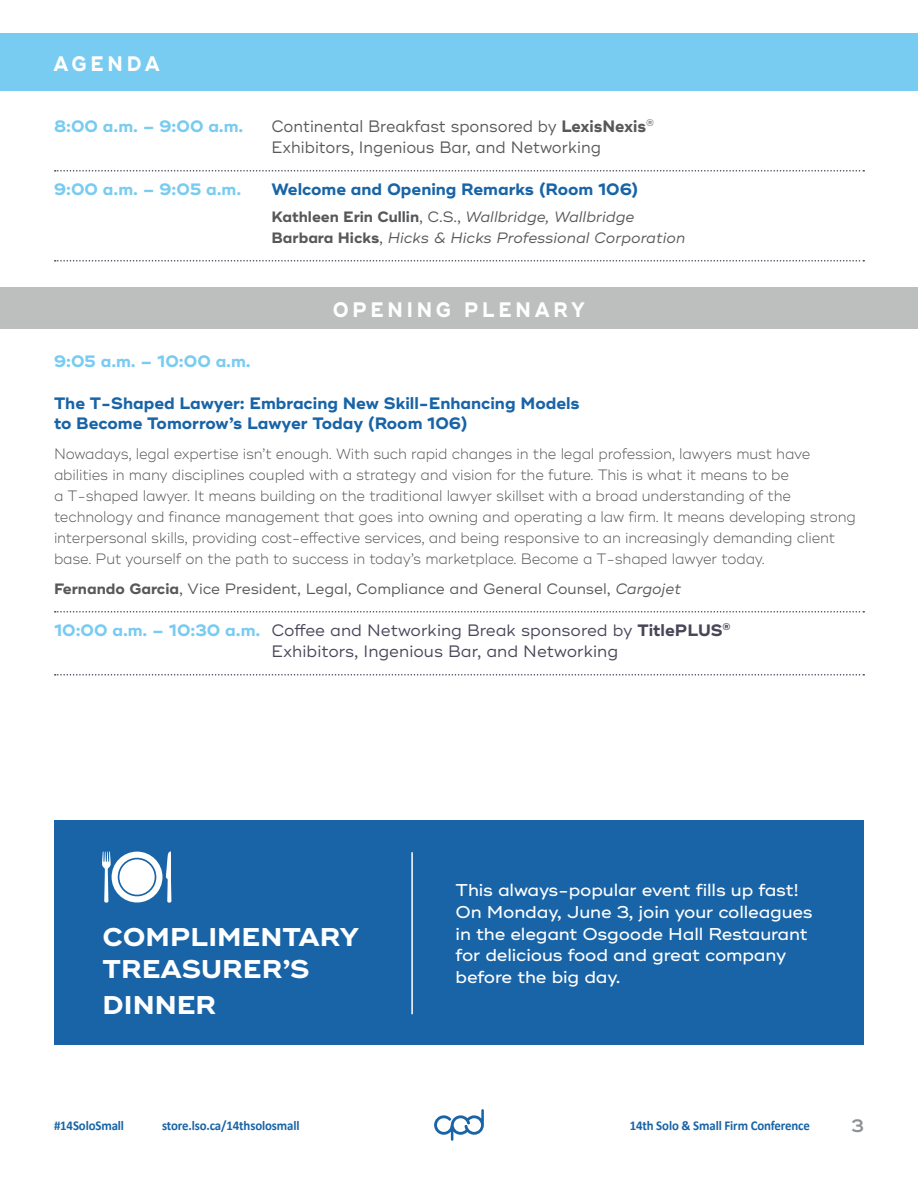
<style>
.page{position:relative;width:918px;height:1188px;background:#fff}
.page>*{position:absolute;margin:0;border:0;box-sizing:border-box;transform-origin:0 0}
.Title13{font:700 25.65px/32.4px "Ridley Grotesk";color:#fff;scale:1.05 1}
.t1{font:700 21px "Ridley Grotesk";letter-spacing:.2em;color:#fff;scale:.9 1}
.t2{font:600 18px "Ridley Grotesk";color:#8f9194}
.t3{font:500 17.1px/21.6px "Ridley Grotesk";letter-spacing:-.01em;color:#fff;scale:1.05 1}
.t4{font:700 16.5px/19.8px "Ridley Grotesk";color:#1864a7}
.t5{font:16.5px "Ridley Grotesk";color:#494659}
.t6{font:16.5px "Ridley Grotesk";color:#57585a;scale:.95 1}
.t7{font:700 16.5px "Ridley Grotesk";color:#78cbf1}
.t8{font:300 15px/21px "Ridley Grotesk";letter-spacing:-.01em;color:#57585a;scale:.95 1}
.t9{font:italic 15px/21px "Ridley Grotesk";color:#57585a}
.t10{font:15px "Ridley Grotesk";color:#57585a}
.t11{font:700 13.5px "Calibri";letter-spacing:-.01em;color:#1864a7;scale:.95 1}
.s1{font-weight:700}
.s2{font-weight:700;font-style:normal}
.s3{font-style:normal}
.s4{font-style:italic}
.s5{font-weight:700;color:#78cbf1}
</style>
<div class="page">
<svg style="left:434px;top:1109px;width:50px;height:32px"></svg>
<div style="left:0;top:33px;width:918px;height:58px;background:#78cbf1"></div>
<svg style="left:55px;top:170px;width:809px;height:2px"></svg>
<svg style="left:55px;top:260px;width:809px;height:2px"></svg>
<svg style="left:55px;top:611px;width:809px;height:2px"></svg>
<svg style="left:55px;top:674px;width:809px;height:2px"></svg>
<div style="left:0;top:287px;width:918px;height:41px;background:#bdbebe"></div>
<div style="left:54px;top:821px;width:810px;height:224px;background:#1864a7"></div>
<hr style="left:411px;top:852px;width:2px;height:162px;background:#fff">
<svg style="left:102px;top:851px;width:69px;height:52px"></svg>
<div style="left:119px;top:859px;width:36px;height:36px;background:#fff;border-radius:50%"></div>
<p class="t1" style="left:53px;top:51px;width:120px">AGENDA</p>
<p class="t7" style="left:54px;top:116px;width:191px">8:00 a.m. – 9:00 a.m.</p>
<p class="t6" style="left:272px;top:116px;width:404px">Continental Breakfast sponsored by <span class="s1">LexisNexis</span><sup>®</sup></p>
<p class="t6" style="left:272px;top:137px;width:348px">Exhibitors, Ingenious Bar, and Networking</p>
<p class="t7" style="left:54px;top:179px;width:189px">9:00 a.m. – 9:05 a.m.</p>
<p class="t4" style="left:272px;top:179px;width:369px">Welcome and Opening Remarks (Room 106)</p>
<p class="t9" style="left:272px;top:206px;width:415px"><span class="s2">Kathleen Erin Cullin</span><span class="s3">, C.S.,</span> Wallbridge, Wallbridge<br><span class="s2">Barbara Hicks</span><span class="s3">,</span> Hicks &amp; Hicks Professional Corporation</p>
<p class="t1" style="left:333px;top:297px;width:282px">OPENING PLENARY</p>
<p class="t7" style="left:54px;top:352px;width:198px">9:05 a.m. – 10:00 a.m.</p>
<p class="t4" style="left:54px;top:394px;width:527px">The T-Shaped Lawyer: Embracing New Skill-Enhancing Models to Become Tomorrow’s Lawyer Today (Room 106)</p>
<p class="t8" style="left:54px;top:443px;width:846px">Nowadays, legal expertise isn’t enough. With such rapid changes in the legal profession, lawyers must have abilities in many disciplines coupled with a strategy and vision for the future. This is what it means to be<br>a T-shaped lawyer. It means building on the traditional lawyer skillset with a broad understanding of the technology and finance management that goes into owning and operating a law firm. It means developing strong interpersonal skills, providing cost-effective services, and being responsive to an increasingly demanding client base. Put yourself on the path to success in today’s marketplace. Become a T-shaped lawyer today.</p>
<p class="t10" style="left:54px;top:579px;width:629px"><span class="s1">Fernando Garcia</span>, Vice President, Legal, Compliance and General Counsel, <span class="s4">Cargojet</span></p>
<p class="t5" style="left:54px;top:620px;width:678px"><span class="s5">10:00 a.m. – 10:30 a.m.</span> Coffee and Networking Break sponsored by <span class="s1">TitlePLUS</span><sup>®</sup></p>
<p class="t5" style="left:272px;top:641px;width:348px">Exhibitors, Ingenious Bar, and Networking</p>
<p class="Title13" style="left:103px;top:921px;width:246px">COMPLIMENTARY<br>TREASURER’S</p>
<p class="Title13" style="left:103px;top:989px;width:110px">DINNER</p>
<p class="t3" style="left:456px;top:880px;width:342px">This always- popular event fills up fast!<br>On Monday, June 3, join your colleagues in the elegant Osgoode Hall Restaurant for delicious food and great company before the big day.</p>
<p class="t11" style="left:54px;top:1116px;width:75px">#14SoloSmall</p>
<p class="t11" style="left:162px;top:1116px;width:146px">store.lso.ca/14thsolosmall</p>
<p class="t11" style="left:630px;top:1116px;width:191px">14th Solo &amp; Small Firm Conference</p>
<p class="t2" style="left:851px;top:1115px;width:14px">3</p>
</div>
